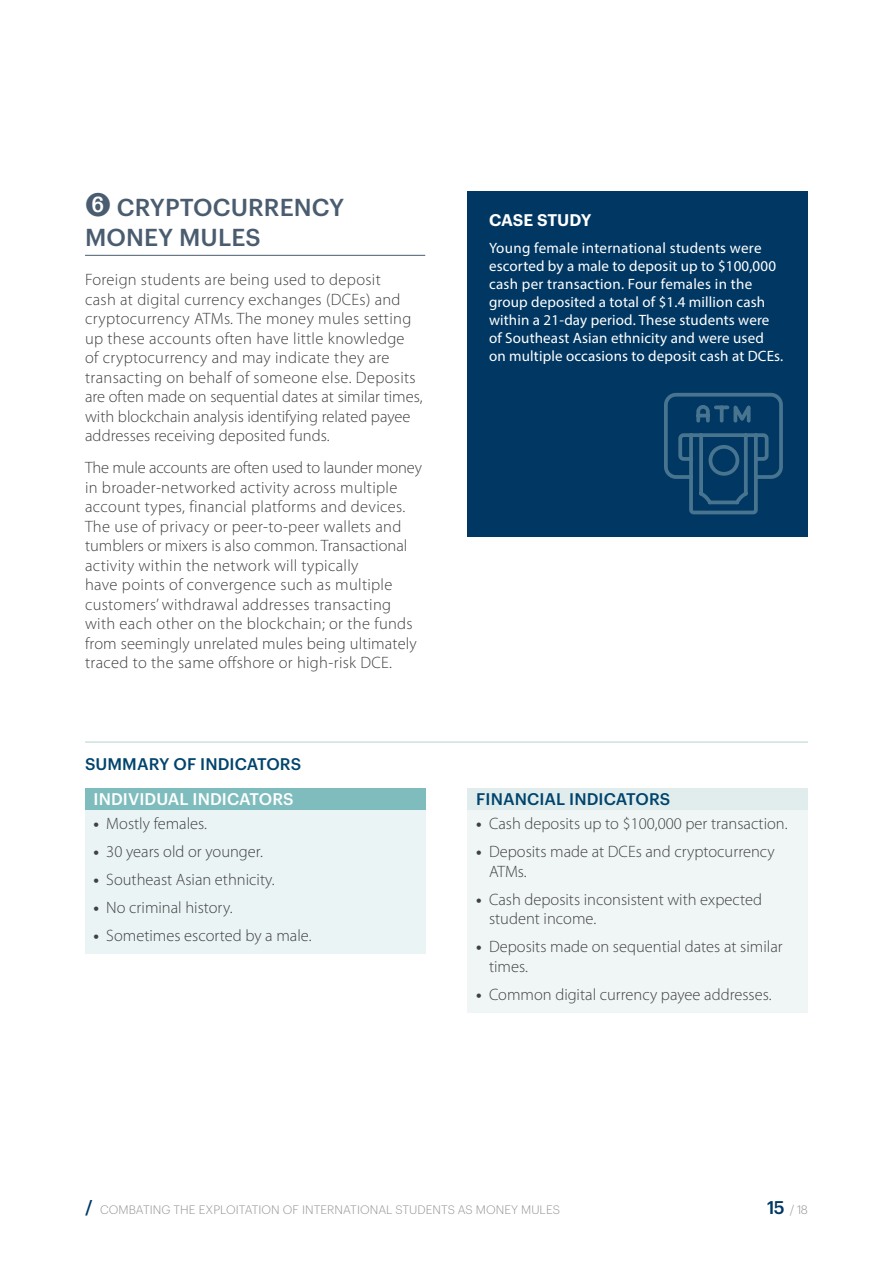
<style>
.page{position:relative;width:893px;height:1263px;background:#fff}
.page>*{position:absolute;margin:0;border:0;box-sizing:border-box;transform-origin:0 0}
.t1{font:500 24px/30px "Graphik";letter-spacing:.005em;color:#4a5c6f}
.t2{font:300 16.5px/19.5px "Myriad Pro";letter-spacing:.01em;color:#404042}
.t3{font:500 16.5px "Graphik";letter-spacing:.005em;color:#00446d}
.t4{font:500 16.5px "Graphik";letter-spacing:.005em;color:#fff}
.t5{font:600 16.5px "Graphik";letter-spacing:-.01em;color:#fff}
.t6{font:15px/18px "Myriad Pro";letter-spacing:.01em;color:#fff}
.t7{font:300 12px "Graphik";letter-spacing:.005em;color:#939597}
.s1{font-weight:700}
.s2{font-weight:500;font-size:18px;color:#003863}
</style>
<div class="page">
<hr style="left:85px;top:255px;width:340px;height:1px;background:#4a5c6f">
<hr style="left:85px;top:742px;width:723px;height:1px;background:#b6d2d3">
<div style="left:85px;top:787px;width:340px;height:23px;background:#7fbcbd"></div>
<div style="left:85px;top:810px;width:340px;height:32px;background:#eaf4f4"></div>
<div style="left:85px;top:838px;width:340px;height:32px;background:#eaf4f4"></div>
<div style="left:85px;top:866px;width:340px;height:32px;background:#eaf4f4"></div>
<div style="left:85px;top:894px;width:340px;height:32px;background:#eaf4f4"></div>
<div style="left:85px;top:922px;width:340px;height:32px;background:#eaf4f4"></div>
<div style="left:468px;top:787px;width:340px;height:23px;background:#e1eded"></div>
<div style="left:468px;top:810px;width:340px;height:32px;background:#f0f6f6"></div>
<div style="left:468px;top:838px;width:340px;height:51px;background:#f0f6f6"></div>
<div style="left:468px;top:886px;width:340px;height:51px;background:#f0f6f6"></div>
<div style="left:468px;top:933px;width:340px;height:51px;background:#f0f6f6"></div>
<div style="left:468px;top:981px;width:340px;height:31px;background:#f0f6f6"></div>
<div style="left:468px;top:191px;width:340px;height:59px;background:#003863"></div>
<div style="left:468px;top:220px;width:340px;height:166px;background:#003863"></div>
<div style="left:468px;top:381px;width:340px;height:58px;background:#003863"></div>
<div style="left:468px;top:434px;width:340px;height:76px;background:#003863"></div>
<div style="left:468px;top:479px;width:340px;height:57px;background:#003863"></div>
<svg style="left:664px;top:393px;width:119px;height:122px"></svg>
<h1 class="t1" style="left:85px;top:193px;width:261px">➏ CRYPTOCURRENCY<br>MONEY MULES</h1>
<p class="t2" style="left:85px;top:271px;width:339px">Foreign students are being used to deposit<br>cash at digital currency exchanges (DCEs) and cryptocurrency ATMs. The money mules setting up these accounts often have little knowledge<br>of cryptocurrency and may indicate they are transacting on behalf of someone else. Deposits are often made on sequential dates at similar times, with blockchain analysis identifying related payee addresses receiving deposited funds.</p>
<p class="t2" style="left:85px;top:459px;width:338px">The mule accounts are often used to launder money in broader-networked activity across multiple account types, financial platforms and devices.<br>The use of privacy or peer-to-peer wallets and tumblers or mixers is also common. Transactional activity within the network will typically<br>have points of convergence such as multiple customers’ withdrawal addresses transacting with each other on the blockchain; or the funds from seemingly unrelated mules being ultimately traced to the same offshore or high-risk DCE.</p>
<p class="t3" style="left:85px;top:755px;width:218px">SUMMARY OF INDICATORS</p>
<p class="t4" style="left:94px;top:790px;width:201px">INDIVIDUAL INDICATORS</p>
<p class="t2" style="left:94px;top:815px;width:115px"><span class="s1">•</span> Mostly females.</p>
<p class="t2" style="left:94px;top:843px;width:171px"><span class="s1">•</span> 30 years old or younger.</p>
<p class="t2" style="left:94px;top:871px;width:183px"><span class="s1">•</span> Southeast Asian ethnicity.</p>
<p class="t2" style="left:94px;top:899px;width:141px"><span class="s1">•</span> No criminal history.</p>
<p class="t2" style="left:94px;top:927px;width:220px"><span class="s1">•</span> Sometimes escorted by a male.</p>
<p class="t5" style="left:489px;top:211px;width:104px">CASE STUDY</p>
<p class="t6" style="left:489px;top:240px;width:296px">Young female international students were escorted by a male to deposit up to $100,000 cash per transaction. Four females in the group deposited a total of $1.4 million cash within a 21-day period. These students were of Southeast Asian ethnicity and were used on multiple occasions to deposit cash at DCEs.</p>
<p class="t3" style="left:476px;top:790px;width:195px">FINANCIAL INDICATORS</p>
<p class="t2" style="left:476px;top:815px;width:313px"><span class="s1">•</span> Cash deposits up to $100,000 per transaction.</p>
<p class="t2" style="left:489px;top:843px;width:287px;text-indent:-13px"><span class="s1">•</span> Deposits made at DCEs and cryptocurrency<br>ATMs.</p>
<p class="t2" style="left:489px;top:891px;width:274px;text-indent:-13px"><span class="s1">•</span> Cash deposits inconsistent with expected student income.</p>
<p class="t2" style="left:489px;top:938px;width:295px;text-indent:-13px"><span class="s1">•</span> Deposits made on sequential dates at similar times.</p>
<p class="t2" style="left:476px;top:986px;width:297px"><span class="s1">•</span> Common digital currency payee addresses.</p>
<p class="t7" style="left:85px;top:1203px;width:476px"><span class="s2">/</span> COMBATING THE EXPLOITATION OF INTERNATIONAL STUDENTS AS MONEY MULES</p>
<p class="t7" style="left:767px;top:1205px;width:42px"><span class="s2">15</span> / 18</p>
</div>
